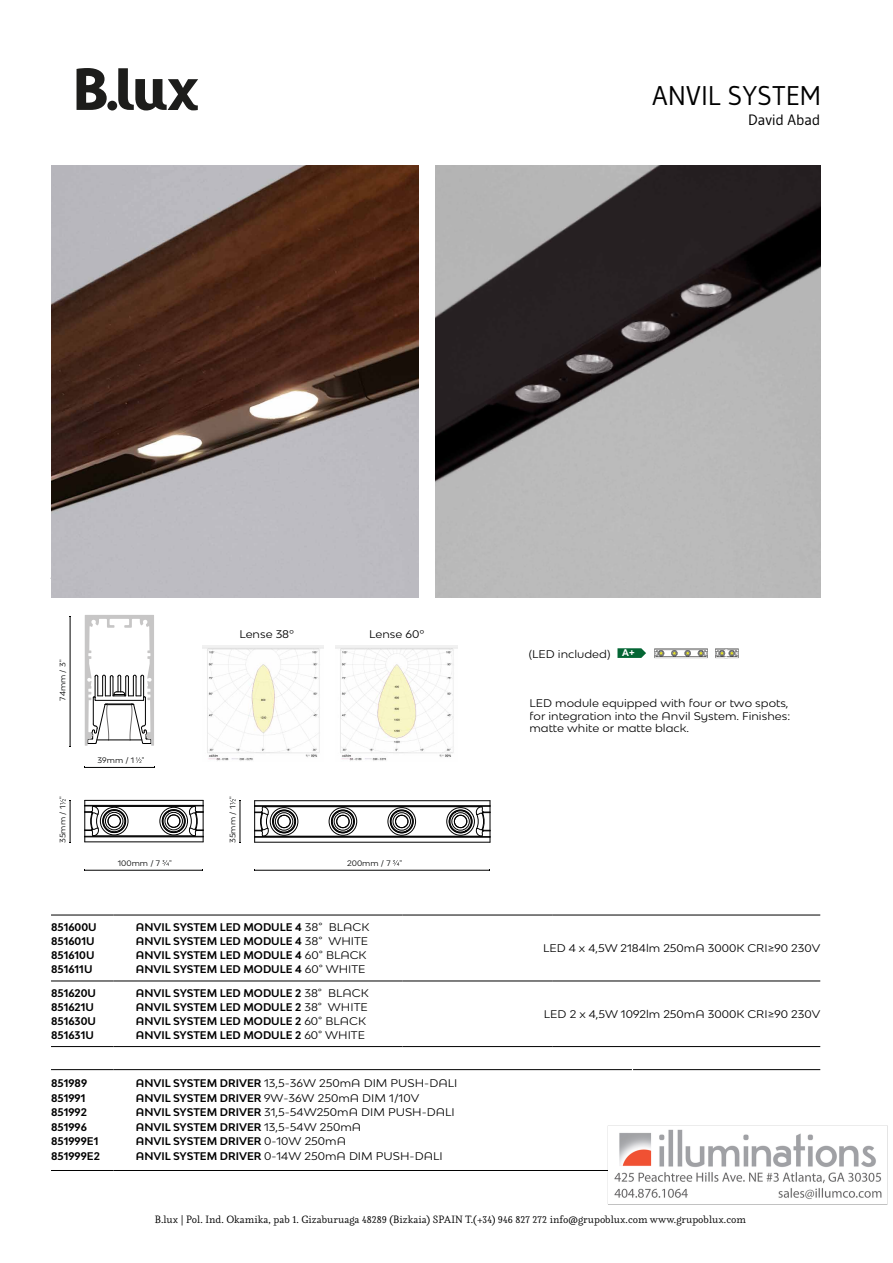
<style>
.page{position:relative;width:893px;height:1263px;background:#fff}
.page>*{position:absolute;margin:0;border:0;box-sizing:border-box;transform-origin:0 0}
.t1{font:27px "Gudea";color:#000}
.t2{font:15px "Gudea";color:#000}
.t3{font:700 10.5px "Bw Modelica SS01";color:#010101}
.t4{font:expanded 10.5px/12.6px "Bw Modelica SS01";color:#010101}
.t5{font:10.5px "Aila";color:#000}
.t6{font:expanded 7.5px "Bw Modelica SS01";color:#020303}
.s1{font-weight:400;font-stretch:expanded}
.s2{font-weight:700;font-stretch:normal}
.s3{font-family:"Arial";font-weight:700;font-stretch:normal;font-size:9.6px;color:#fff}
</style>
<div class="page">
<img style="left:51px;top:68px;width:837px;height:1137px">
<h1 class="t1" style="left:652px;top:79px;width:169px">ANVIL SYSTEM</h1>
<h2 class="t2" style="left:748px;top:111px;width:74px">David Abad</h2>
<p class="t6" style="left:58px;top:700px;width:42px;rotate:-90deg">74mm / 3"</p>
<p class="t6" style="left:58px;top:843px;width:49px;rotate:-90deg">35mm / 1 "</p>
<p class="t6" style="left:98px;top:755px;width:48px">39mm / 1 "</p>
<p class="t6" style="left:118px;top:858px;width:56px">100mm / 7 "</p>
<p class="t4" style="left:240px;top:628px;width:56px">Lense 38º</p>
<p class="t4" style="left:369px;top:628px;width:57px">Lense 60º</p>
<p class="t6" style="left:228px;top:843px;width:49px;rotate:-90deg">35mm / 1 "</p>
<p class="t6" style="left:347px;top:858px;width:57px">200mm / 7 "</p>
<p class="t3" style="left:51px;top:920px;width:47px">851600U</p>
<p class="t3" style="left:136px;top:920px;width:235px">ANVIL SYSTEM LED MODULE 4 <span class="s1">38° BLACK</span></p>
<p class="t3" style="left:51px;top:934px;width:45px">851601U</p>
<p class="t3" style="left:136px;top:934px;width:234px">ANVIL SYSTEM LED MODULE 4 <span class="s1">38° WHITE</span></p>
<p class="t3" style="left:51px;top:948px;width:45px">851610U</p>
<p class="t3" style="left:136px;top:948px;width:232px">ANVIL SYSTEM LED MODULE 4 <span class="s1">60° BLACK</span></p>
<p class="t3" style="left:51px;top:962px;width:43px">851611U</p>
<p class="t3" style="left:136px;top:962px;width:231px">ANVIL SYSTEM LED MODULE 4 <span class="s1">60° WHITE</span></p>
<p class="t3" style="left:51px;top:986px;width:47px">851620U</p>
<p class="t3" style="left:136px;top:986px;width:234px">ANVIL SYSTEM LED MODULE 2 <span class="s1">38° BLACK</span></p>
<p class="t3" style="left:51px;top:1000px;width:44px">851621U</p>
<p class="t3" style="left:136px;top:1000px;width:233px">ANVIL SYSTEM LED MODULE 2 <span class="s1">38° WHITE</span></p>
<p class="t3" style="left:51px;top:1014px;width:46px">851630U</p>
<p class="t3" style="left:136px;top:1014px;width:232px">ANVIL SYSTEM LED MODULE 2 <span class="s1">60° BLACK</span></p>
<p class="t3" style="left:51px;top:1028px;width:44px">851631U</p>
<p class="t3" style="left:136px;top:1028px;width:231px">ANVIL SYSTEM LED MODULE 2 <span class="s1">60° WHITE</span></p>
<p class="t3" style="left:51px;top:1076px;width:38px">851989</p>
<p class="t4" style="left:136px;top:1076px;width:323px"><span class="s2">ANVIL SYSTEM DRIVER</span> 13,5-36W 250mA DIM PUSH-DALI</p>
<p class="t3" style="left:51px;top:1091px;width:36px">851991</p>
<p class="t4" style="left:136px;top:1091px;width:285px"><span class="s2">ANVIL SYSTEM DRIVER</span> 9W-36W 250mA DIM 1/10V</p>
<p class="t3" style="left:51px;top:1105px;width:37px">851992</p>
<p class="t4" style="left:136px;top:1106px;width:320px"><span class="s2">ANVIL SYSTEM DRIVER</span> 31,5-54W250mA DIM PUSH-DALI</p>
<p class="t3" style="left:51px;top:1120px;width:37px">851996</p>
<p class="t3" style="left:136px;top:1120px;width:227px">ANVIL SYSTEM DRIVER <span class="s1">13,5-54W 250mA</span></p>
<p class="t3" style="left:51px;top:1135px;width:49px">851999E1</p>
<p class="t3" style="left:136px;top:1135px;width:212px">ANVIL SYSTEM DRIVER <span class="s1">0-10W 250mA</span></p>
<p class="t3" style="left:51px;top:1149px;width:50px">851999E2</p>
<p class="t4" style="left:136px;top:1150px;width:308px"><span class="s2">ANVIL SYSTEM DRIVER</span> 0-14W 250mA DIM PUSH-DALI</p>
<p class="t4" style="left:529px;top:647px;width:107px">(LED included) <span class="s3">A+</span></p>
<p class="t4" style="left:529px;top:697px;width:262px">LED module equipped with four or two spots, for integration into the Anvil System. Finishes: matte white or matte black.</p>
<p class="t4" style="left:543px;top:941px;width:279px">LED 4 x 4,5W 2184lm 250mA 3000K CRI≥90 230V</p>
<p class="t4" style="left:544px;top:1007px;width:278px">LED 2 x 4,5W 1092lm 250mA 3000K CRI≥90 230V</p>
<p class="t5" style="left:155px;top:1212px;width:593px">B.lux | Pol. Ind. Okamika, pab 1. Gizaburuaga 48289 (Bizkaia) SPAIN T.(+34) 946 827 272 info@grupoblux.com www.grupoblux.com</p>
</div>
